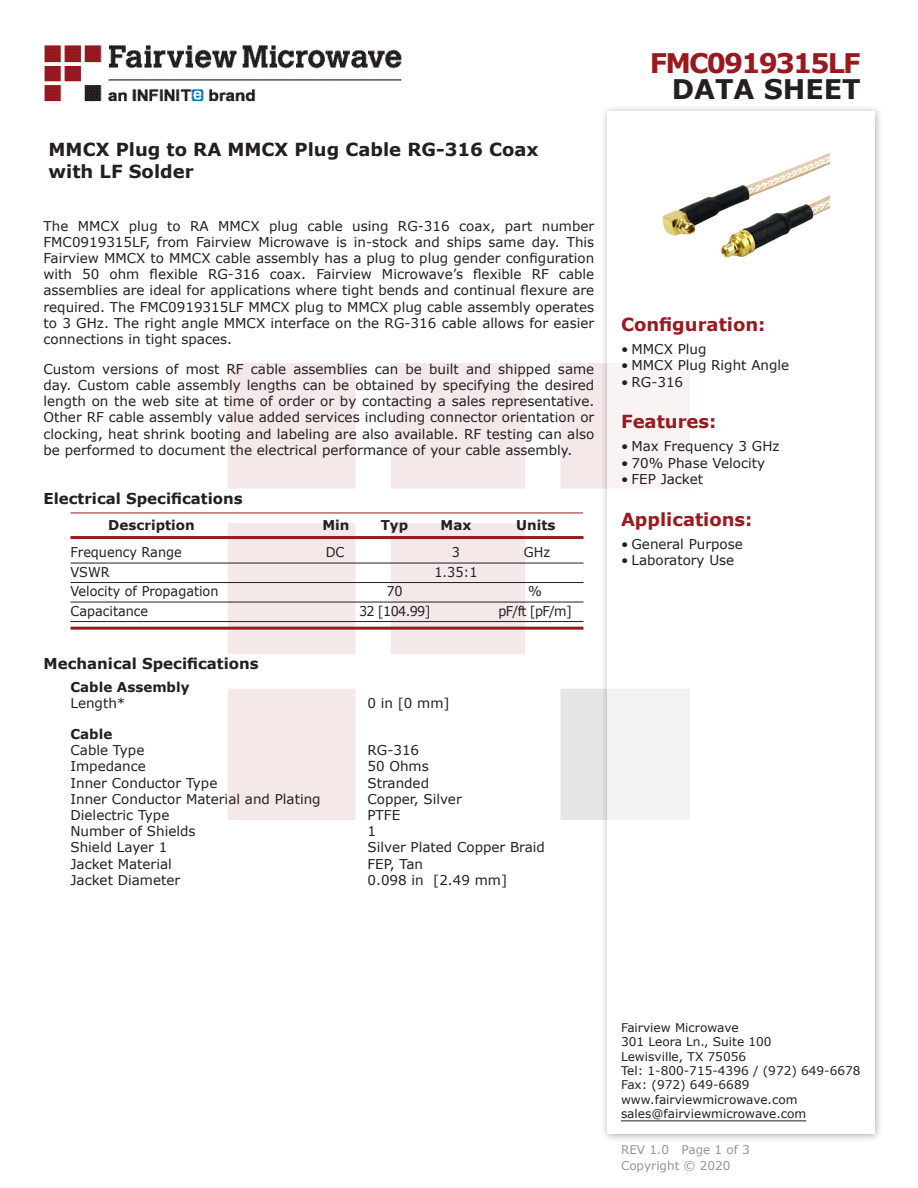
<style>
.page{position:relative;width:918px;height:1188px;background:#fff}
.page>*{position:absolute;margin:0;border:0;box-sizing:border-box;transform-origin:0 0}
.FM{font:700 27px "Verdana";letter-spacing:-.07em;color:#981a1e}
.t1{font:700 27px "Verdana";color:#231f20}
.Web_Description_Para{font:700 18px/21.6px "Verdana";color:#231f20}
.Head1{font:700 18px "Verdana";color:#981a1e}
.Applications_Header{font:700 18px "Verdana";color:#981a1e}
.Head1-2{font:700 15px "Verdana";color:#231f20}
.MarketingDescription{font:13.5px/16.2px "Verdana";color:#231f20;text-align:justify}
.Specs_Para{font:13.5px "Verdana";color:#231f20}
.Table-Body{font:13.5px "Verdana";color:#231f20;scale:.95 1}
.Table-Header{font:700 13.5px "Verdana";color:#231f20}
.Head3{font:700 13.5px "Verdana";color:#231f20}
.FM_Info{font:12px "Verdana";color:#231f20}
.REV_Info{font:12px "Verdana";color:#939598}
</style>
<div class="page">
<img style="left:44px;top:45px;width:358px;height:57px">
<div style="left:600px;top:104px;width:284px;height:1039px;background:#231f20;opacity:.75"></div>
<div style="left:608px;top:111px;width:267px;height:1023px;background:#fff"></div>
<hr style="left:70px;top:513px;width:513px;height:1px;background:#981a1e">
<hr style="left:70px;top:536px;width:514px;height:3px;background:#981a1e">
<hr style="left:70px;top:563px;width:514px;height:1px;background:#231f20">
<hr style="left:70px;top:582px;width:514px;height:1px;background:#231f20">
<hr style="left:70px;top:602px;width:514px;height:1px;background:#231f20">
<hr style="left:70px;top:621px;width:514px;height:1px;background:#231f20">
<hr style="left:70px;top:627px;width:514px;height:3px;background:#981a1e">
<hr style="left:621px;top:1120px;width:185px;height:1px;background:#231f20">
<img style="left:662px;top:153px;width:168px;height:105px">
<p class="Web_Description_Para" style="left:49px;top:139px;width:492px">MMCX Plug to RA MMCX Plug Cable RG-316 Coax with LF Solder</p>
<p class="MarketingDescription" style="left:44px;top:217px;width:552px">The MMCX plug to RA MMCX plug cable using RG-316 coax, part number FMC0919315LF, from Fairview Microwave is in-stock and ships same day. This Fairview MMCX to MMCX cable assembly has a plug to plug gender configuration with 50 ohm flexible RG-316 coax. Fairview Microwave’s flexible RF cable assemblies are ideal for applications where tight bends and continual flexure are required. The FMC0919315LF MMCX plug to MMCX plug cable assembly operates to 3 GHz. The right angle MMCX interface on the RG-316 cable allows for easier connections in tight spaces.</p>
<p class="MarketingDescription" style="left:44px;top:361px;width:552px">Custom versions of most RF cable assemblies can be built and shipped same day. Custom cable assembly lengths can be obtained by specifying the desired length on the web site at time of order or by contacting a sales representative.<br>Other RF cable assembly value added services including connector orientation or clocking, heat shrink booting and labeling are also available. RF testing can also be performed to document the electrical performance of your cable assembly.</p>
<p class="Head1-2" style="left:44px;top:488px;width:201px">Electrical Specifications</p>
<p class="Table-Header" style="left:108px;top:516px;width:88px">Description</p>
<p class="Table-Header" style="left:322px;top:516px;width:29px">Min</p>
<p class="Table-Header" style="left:381px;top:516px;width:29px">Typ</p>
<p class="Table-Header" style="left:441px;top:516px;width:32px">Max</p>
<p class="Table-Header" style="left:516px;top:516px;width:41px">Units</p>
<p class="Table-Body" style="left:70px;top:543px;width:119px">Frequency Range</p>
<p class="Table-Body" style="left:326px;top:543px;width:21px">DC</p>
<p class="Table-Body" style="left:452px;top:543px;width:10px">3</p>
<p class="Table-Body" style="left:524px;top:543px;width:29px">GHz</p>
<p class="Table-Body" style="left:70px;top:562px;width:43px">VSWR</p>
<p class="Table-Body" style="left:434px;top:562px;width:47px">1.35:1</p>
<p class="Table-Body" style="left:70px;top:582px;width:157px">Velocity of Propagation</p>
<p class="Table-Body" style="left:386px;top:582px;width:19px">70</p>
<p class="Table-Body" style="left:528px;top:582px;width:16px">%</p>
<p class="Table-Body" style="left:70px;top:601px;width:83px">Capacitance</p>
<p class="Table-Body" style="left:359px;top:601px;width:77px">32 [104.99]</p>
<p class="Table-Body" style="left:498px;top:601px;width:79px">pF/ft [pF/m]</p>
<p class="Head1-2" style="left:44px;top:653px;width:217px">Mechanical Specifications</p>
<p class="Head3" style="left:70px;top:677px;width:121px">Cable Assembly</p>
<p class="Specs_Para" style="left:70px;top:694px;width:56px">Length*</p>
<p class="Specs_Para" style="left:368px;top:694px;width:84px">0 in [0 mm]</p>
<p class="Head3" style="left:70px;top:725px;width:43px">Cable</p>
<p class="Specs_Para" style="left:70px;top:741px;width:75px">Cable Type</p>
<p class="Specs_Para" style="left:368px;top:741px;width:53px">RG-316</p>
<p class="Specs_Para" style="left:70px;top:757px;width:77px">Impedance</p>
<p class="Specs_Para" style="left:368px;top:757px;width:63px">50 Ohms</p>
<p class="Specs_Para" style="left:70px;top:773px;width:148px">Inner Conductor Type</p>
<p class="Specs_Para" style="left:368px;top:773px;width:63px">Stranded</p>
<p class="Specs_Para" style="left:70px;top:790px;width:252px">Inner Conductor Material and Plating</p>
<p class="Specs_Para" style="left:368px;top:790px;width:96px">Copper, Silver</p>
<p class="Specs_Para" style="left:70px;top:806px;width:100px">Dielectric Type</p>
<p class="Specs_Para" style="left:368px;top:806px;width:34px">PTFE</p>
<p class="Specs_Para" style="left:70px;top:822px;width:127px">Number of Shields</p>
<p class="Specs_Para" style="left:368px;top:822px;width:10px">1</p>
<p class="Specs_Para" style="left:70px;top:838px;width:98px">Shield Layer 1</p>
<p class="Specs_Para" style="left:368px;top:838px;width:179px">Silver Plated Copper Braid</p>
<p class="Specs_Para" style="left:70px;top:854px;width:103px">Jacket Material</p>
<p class="Specs_Para" style="left:368px;top:854px;width:57px">FEP, Tan</p>
<p class="Specs_Para" style="left:70px;top:871px;width:111px">Jacket Diameter</p>
<p class="Specs_Para" style="left:368px;top:871px;width:141px">0.098 in [2.49 mm]</p>
<p class="FM" style="left:650px;top:44px;width:213px">FMC0919315LF</p>
<p class="t1" style="left:672px;top:70px;width:191px">DATA SHEET</p>
<p class="Head1" style="left:621px;top:312px;width:146px">Configuration:</p>
<p class="MarketingDescription" style="left:621px;top:341px;width:87px">• MMCX Plug</p>
<p class="MarketingDescription" style="left:621px;top:357px;width:170px">• MMCX Plug Right Angle</p>
<p class="MarketingDescription" style="left:621px;top:373px;width:64px">• RG-316</p>
<p class="Head1" style="left:621px;top:409px;width:97px">Features:</p>
<p class="MarketingDescription" style="left:621px;top:438px;width:160px">• Max Frequency 3 GHz</p>
<p class="MarketingDescription" style="left:621px;top:454px;width:146px">• 70% Phase Velocity</p>
<p class="MarketingDescription" style="left:621px;top:471px;width:84px">• FEP Jacket</p>
<p class="Applications_Header" style="left:621px;top:506px;width:133px">Applications:</p>
<p class="MarketingDescription" style="left:621px;top:535px;width:123px">• General Purpose</p>
<p class="MarketingDescription" style="left:621px;top:552px;width:115px">• Laboratory Use</p>
<p class="FM_Info" style="left:621px;top:1019px;width:119px">Fairview Microwave</p>
<p class="FM_Info" style="left:621px;top:1034px;width:152px">301 Leora Ln., Suite 100</p>
<p class="FM_Info" style="left:621px;top:1048px;width:127px">Lewisville, TX 75056</p>
<p class="FM_Info" style="left:621px;top:1062px;width:241px">Tel: 1-800-715-4396 / (972) 649-6678</p>
<p class="FM_Info" style="left:621px;top:1077px;width:130px">Fax: (972) 649-6689</p>
<p class="FM_Info" style="left:621px;top:1091px;width:178px">www.fairviewmicrowave.com</p>
<p class="FM_Info" style="left:621px;top:1106px;width:187px">sales@fairviewmicrowave.com</p>
<p class="REV_Info" style="left:621px;top:1141px;width:130px">REV 1.0 Page 1 of 3</p>
<p class="REV_Info" style="left:621px;top:1157px;width:111px">Copyright © 2020</p>
</div>
